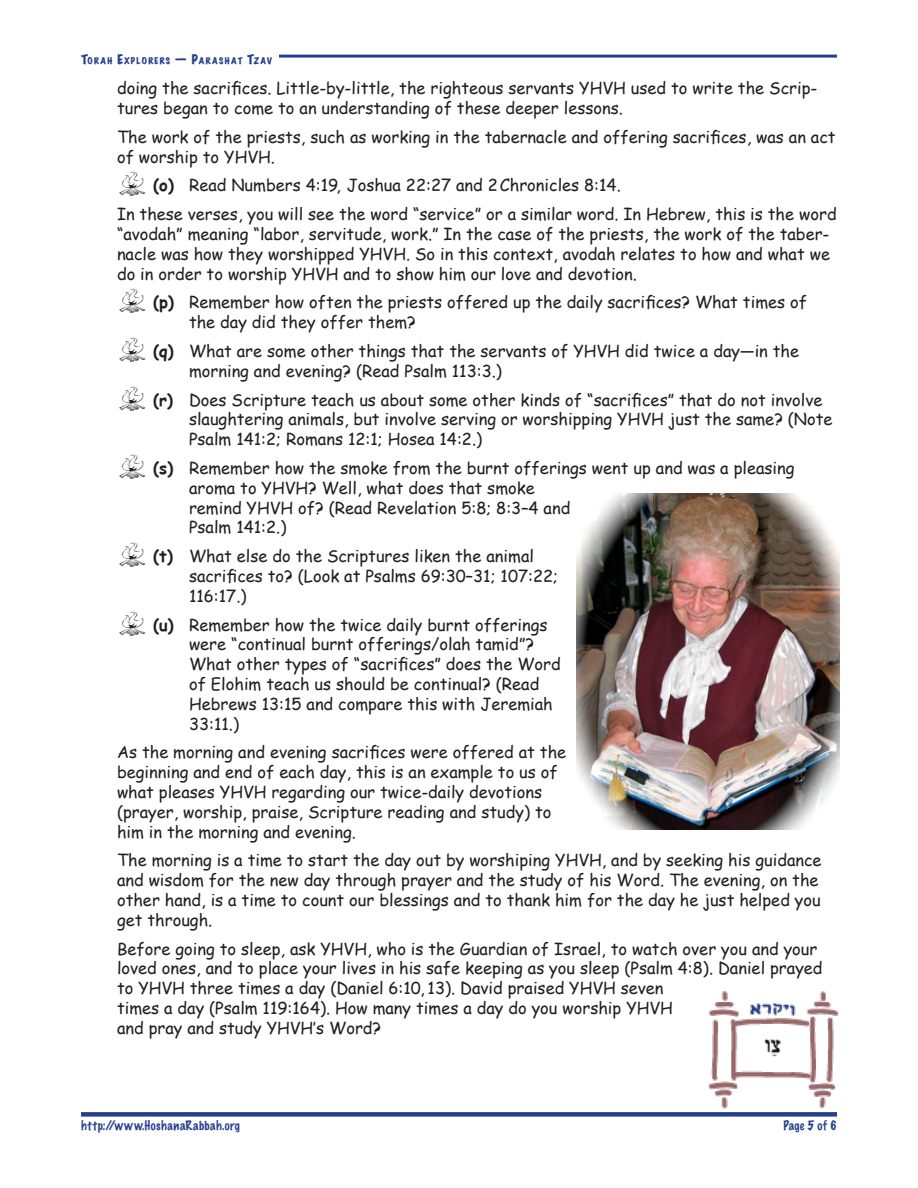
<style>
.page{position:relative;width:918px;height:1188px;background:#fff}
.page>*{position:absolute;margin:0;border:0;box-sizing:border-box;transform-origin:0 0}
.TE_indent_left_2p{font:16.5px/19.8px "Comic Sans MS";color:#231f20}
.TE_Lists_FIRE_dbat{font:16.5px/19.8px "Comic Sans MS";color:#231f20}
.t1{font:100 12px "Marker Felt";letter-spacing:.045em;color:#253f8e}
.t2{font:expanded 8.4px "Marker Felt";letter-spacing:.155em;color:#253f8e}
.s1{font-size:12px}
.s2{font-family:"Outfitters";font-size:24px}
.s3{font-weight:700}
</style>
<div class="page">
<div style="left:81px;top:1112px;width:756px;height:5px;background:#253f8e"></div>
<hr style="left:279px;top:55px;width:558px;height:3px;background:#253f8e">
<img style="left:708px;top:991px;width:130px;height:118px">
<img style="left:577px;top:494px;width:262px;height:336px">
<p class="t2" style="left:81px;top:54px;width:193px"><span class="s1">T</span>ORAH <span class="s1">E</span>XPLORERS <span class="s1">— P</span>ARASHAT <span class="s1">T</span>ZAV</p>
<p class="TE_indent_left_2p" style="left:117px;top:78px;width:702px">doing the sacrifices. Little-by-little, the righteous servants YHVH used to write the Scrip&shy;tures began to come to an understanding of these deeper lessons.</p>
<p class="TE_indent_left_2p" style="left:117px;top:126px;width:720px">The work of the priests, such as working in the tabernacle and offering sacrifices, was an act of worship to YHVH.</p>
<p class="TE_Lists_FIRE_dbat" style="left:117px;top:175px;width:505px"><span class="s2">f</span> <span class="s3">(o)</span> Read Numbers 4:19, Joshua 22:27 and 2Chronicles 8:14.</p>
<p class="TE_indent_left_2p" style="left:117px;top:204px;width:721px">In these verses, you will see the word “service” or a similar word. In Hebrew, this is the word “avodah” meaning “labor, servitude, work.” In the case of the priests, the work of the taber&shy;nacle was how they worshipped YHVH. So in this context, avodah relates to how and what we do in order to worship YHVH and to show him our love and devotion.</p>
<p class="TE_Lists_FIRE_dbat" style="left:189px;top:292px;width:620px;text-indent:-72px"><span class="s2">f</span> <span class="s3">(p)</span> Remember how often the priests offered up the daily sacrifices? What times of the day did they offer them?</p>
<p class="TE_Lists_FIRE_dbat" style="left:189px;top:341px;width:612px;text-indent:-72px"><span class="s2">f</span> <span class="s3">(q)</span> What are some other things that the servants of YHVH did twice a day—in the morning and evening? (Read Psalm 113:3.)</p>
<p class="TE_Lists_FIRE_dbat" style="left:189px;top:389px;width:645px;text-indent:-72px"><span class="s2">f</span> <span class="s3">(r)</span> Does Scripture teach us about some other kinds of “sacrifices” that do not involve slaughtering animals, but involve serving or worshipping YHVH just the same? (Note<br>Psalm 141:2; Romans 12:1; Hosea 14:2.)</p>
<p class="TE_Lists_FIRE_dbat" style="left:189px;top:458px;width:607px;text-indent:-72px"><span class="s2">f</span> <span class="s3">(s)</span> Remember how the smoke from the burnt offerings went up and was a pleasing aroma to YHVH? Well, what does that smoke<br>remind YHVH of? (Read Revelation 5:8; 8:3–4 and<br>Psalm 141:2.)</p>
<p class="TE_Lists_FIRE_dbat" style="left:189px;top:546px;width:371px;text-indent:-72px"><span class="s2">f</span> <span class="s3">(t)</span> What else do the Scriptures liken the animal sacrifices to? (Look at Psalms 69:30–31; 107:22;<br>116:17.)</p>
<p class="TE_Lists_FIRE_dbat" style="left:189px;top:614px;width:373px;text-indent:-72px"><span class="s2">f</span> <span class="s3">(u)</span> Remember how the twice daily burnt offerings were “continual burnt offerings/olah tamid”?<br>What other types of “sacrifices” does the Word of Elohim teach us should be continual? (Read Hebrews 13:15 and compare this with Jeremiah 33:11.)</p>
<p class="TE_indent_left_2p" style="left:117px;top:742px;width:451px">As the morning and evening sacrifices were offered at the beginning and end of each day, this is an example to us of what pleases YHVH regarding our twice-daily devotions (prayer, worship, praise, Scripture reading and study) to him in the morning and evening.</p>
<p class="TE_indent_left_2p" style="left:117px;top:850px;width:706px">The morning is a time to start the day out by worshiping YHVH, and by seeking his guidance and wisdom for the new day through prayer and the study of his Word. The evening, on the other hand, is a time to count our blessings and to thank him for the day he just helped you get through.</p>
<p class="TE_indent_left_2p" style="left:117px;top:938px;width:707px">Before going to sleep, ask YHVH, who is the Guardian of Israel, to watch over you and your loved ones, and to place your lives in his safe keeping as you sleep (Psalm 4:8). Daniel prayed to YHVH three times a day (Daniel 6:10, 13). David praised YHVH seven<br>times a day (Psalm 119:164). How many times a day do you worship YHVH<br>and pray and study YHVH’s Word?</p>
<p class="t1" style="left:81px;top:1117px;width:161px">http://www.HoshanaRabbah.org</p>
<p class="t1" style="left:783px;top:1117px;width:55px">Page 5 of 6</p>
</div>
